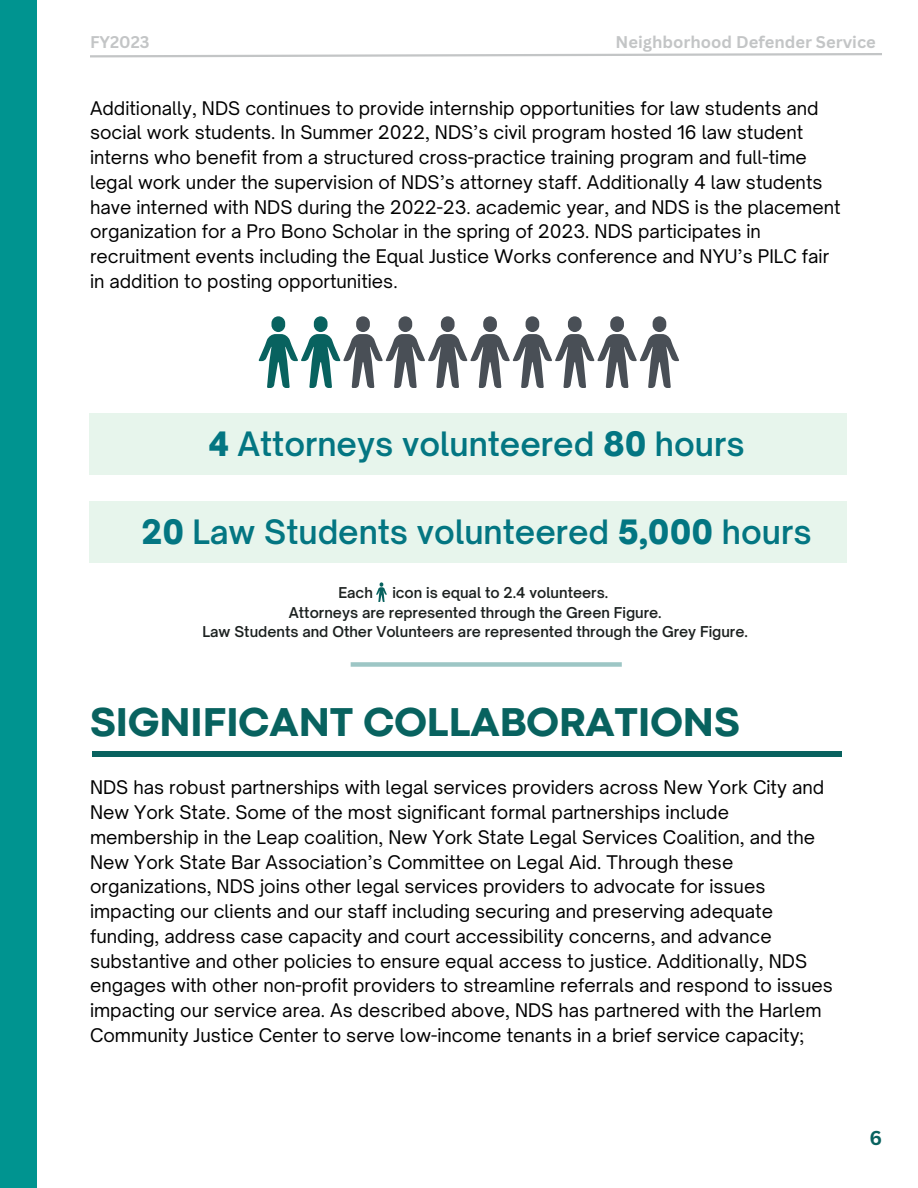
<style>
.page{position:relative;width:918px;height:1188px;background:#fff}
.page>*{position:absolute;margin:0;border:0;box-sizing:border-box;transform-origin:0 0}
.t1{font:800 42px "Codec Pro";color:#08625f}
.t2{font:600 32.1px "Open Sauce One";color:#037682}
.t3{font:700 19.5px "Canva Sans";color:#08625f}
.t4{font:18px/24.8px "Open Sauce One";color:#000}
.t5{font:700 16.5px "Canva Sans";color:#c3c5c6}
.t6{font:600 14.25px "Open Sauce One";color:#1c2120}
.s1{font-weight:900}
</style>
<div class="page">
<div style="left:0;top:0;width:37px;height:1188px;background:#009490"></div>
<svg style="left:90px;top:53px;width:792px;height:5px"></svg>
<svg style="left:259px;top:316px;width:293px;height:72px"></svg>
<div style="left:90px;top:501px;width:757px;height:62px;background:#e7f5ec"></div>
<div style="left:90px;top:413px;width:757px;height:62px;background:#e7f5ec"></div>
<svg style="left:376px;top:582px;width:11px;height:20px"></svg>
<div style="left:351px;top:662px;width:271px;height:5px;background:#9dc6c5"></div>
<div style="left:92px;top:751px;width:750px;height:6px;background:#08625f"></div>
<p class="t5" style="left:90px;top:31px;width:61px">FY2023</p>
<p class="t5" style="left:616px;top:31px;width:262px">Neighborhood Defender Service</p>
<p class="t4" style="left:90px;top:95px;width:752px">Additionally, NDS continues to provide internship opportunities for law students and social work students. In Summer 2022, NDS’s civil program hosted 16 law student interns who benefit from a structured cross-practice training program and full-time legal work under the supervision of NDS’s attorney staff. Additionally 4 law students have interned with NDS during the 2022-23. academic year, and NDS is the placement organization for a Pro Bono Scholar in the spring of 2023. NDS participates in recruitment events including the Equal Justice Works conference and NYU’s PILC fair in addition to posting opportunities.</p>
<p class="t2" style="left:209px;top:424px;width:538px"><span class="s1">4</span> Attorneys volunteered <span class="s1">80</span> hours</p>
<p class="t2" style="left:141px;top:512px;width:672px"><span class="s1">20</span> Law Students volunteered <span class="s1">5,000</span> hours</p>
<p class="t6" style="left:338px;top:584px;width:36px">Each</p>
<p class="t6" style="left:392px;top:584px;width:217px">icon is equal to 2.4 volunteers.</p>
<p class="t6" style="left:289px;top:604px;width:374px">Attorneys are represented through the Green Figure.</p>
<p class="t6" style="left:203px;top:623px;width:547px">Law Students and Other Volunteers are represented through the Grey Figure.</p>
<p class="t1" style="left:90px;top:707px;width:651px">SIGNIFICANT COLLABORATIONS</p>
<p class="t4" style="left:90px;top:775px;width:744px">NDS has robust partnerships with legal services providers across New York City and New York State. Some of the most significant formal partnerships include membership in the Leap coalition, New York State Legal Services Coalition, and the New York State Bar Association’s Committee on Legal Aid. Through these organizations, NDS joins other legal services providers to advocate for issues impacting our clients and our staff including securing and preserving adequate funding, address case capacity and court accessibility concerns, and advance substantive and other policies to ensure equal access to justice. Additionally, NDS engages with other non-profit providers to streamline referrals and respond to issues impacting our service area. As described above, NDS has partnered with the Harlem Community Justice Center to serve low-income tenants in a brief service capacity;</p>
<p class="t3" style="left:869px;top:1124px;width:14px">6</p>
</div>
